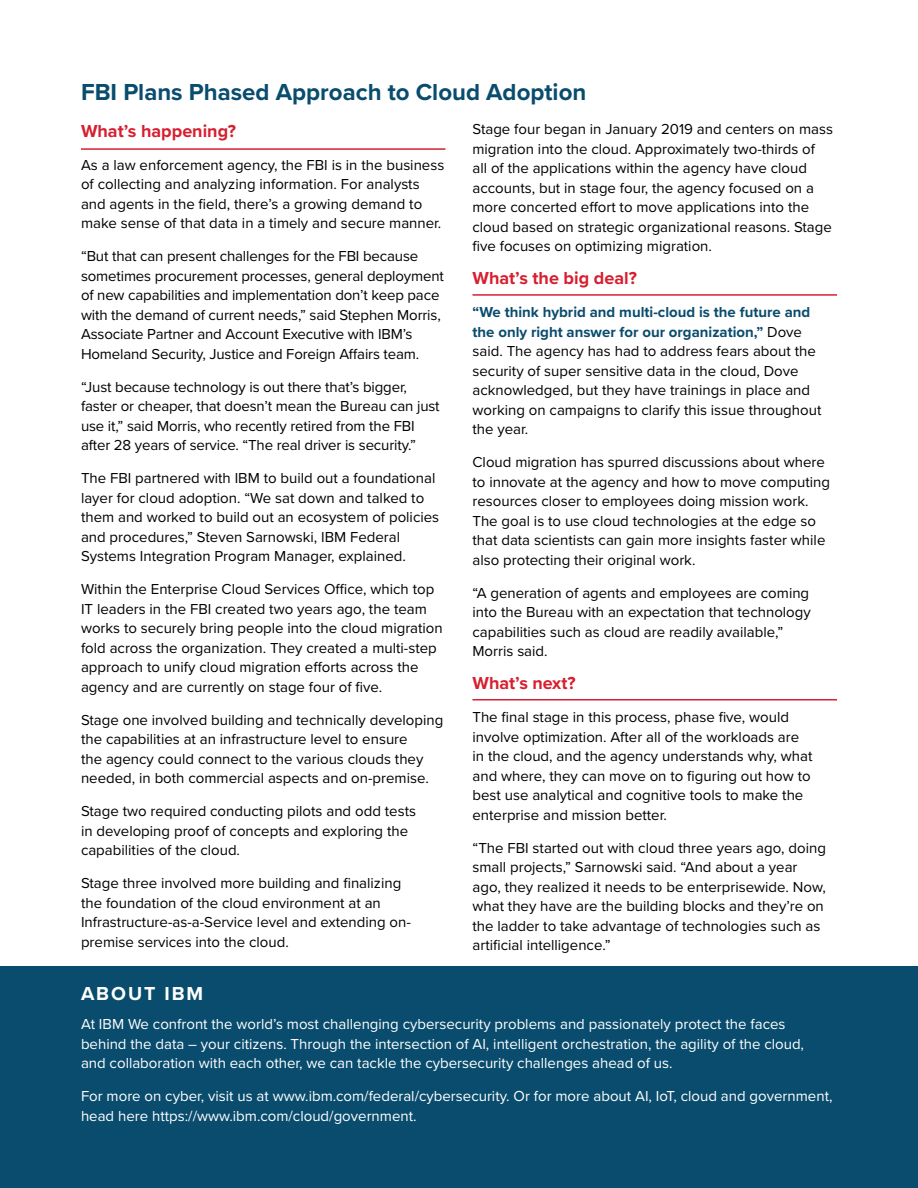
<style>
.page{position:relative;width:918px;height:1188px;background:#fff}
.page>*{position:absolute;margin:0;border:0;box-sizing:border-box;transform-origin:0 0}
.t1{font:700 24px "Proxima Nova";color:#094c6d}
.t2{font:700 19.5px "Proxima Nova";letter-spacing:.1em;color:#fff}
.t3{font:700 18px "Proxima Nova";color:#d61f30}
.t4{font:15px/19.5px "Proxima Nova";color:#000}
.t5{font:15px/19.5px "Proxima Nova";color:#fff}
.s1{font-weight:700;color:#094c6d}
</style>
<div class="page">
<hr style="left:81px;top:148px;width:365px;height:2px;background:#d61f30">
<hr style="left:472px;top:699px;width:365px;height:1px;background:#d61f30">
<hr style="left:472px;top:294px;width:365px;height:2px;background:#d61f30">
<div style="left:0;top:967px;width:918px;height:221px;background:#094c6d"></div>
<h1 class="t1" style="left:81px;top:74px;width:507px">FBI Plans Phased Approach to Cloud Adoption</h1>
<p class="t3" style="left:81px;top:117px;width:156px">What’s happening?</p>
<p class="t4" style="left:81px;top:154px;width:365px">As a law enforcement agency, the FBI is in the business of collecting and analyzing information. For analysts and agents in the field, there’s a growing demand to make sense of that data in a timely and secure manner.</p>
<p class="t4" style="left:81px;top:246px;width:364px">“But that can present challenges for the FBI because sometimes procurement processes, general deployment of new capabilities and implementation don’t keep pace with the demand of current needs,” said Stephen Morris, Associate Partner and Account Executive with IBM’s Homeland Security, Justice and Foreign Affairs team.</p>
<p class="t4" style="left:81px;top:376px;width:360px">“Just because technology is out there that’s bigger, faster or cheaper, that doesn’t mean the Bureau can just use it,” said Morris, who recently retired from the FBI after 28 years of service. “The real driver is security.”</p>
<p class="t4" style="left:81px;top:468px;width:360px">The FBI partnered with IBM to build out a foundational layer for cloud adoption. “We sat down and talked to them and worked to build out an ecosystem of policies and procedures,” Steven Sarnowski, IBM Federal Systems Integration Program Manager, explained.</p>
<p class="t4" style="left:81px;top:579px;width:363px">Within the Enterprise Cloud Services Office, which top IT leaders in the FBI created two years ago, the team works to securely bring people into the cloud migration fold across the organization. They created a multi-step approach to unify cloud migration efforts across the agency and are currently on stage four of five.</p>
<p class="t4" style="left:81px;top:709px;width:364px">Stage one involved building and technically developing the capabilities at an infrastructure level to ensure<br>the agency could connect to the various clouds they needed, in both commercial aspects and on-premise.</p>
<p class="t4" style="left:81px;top:801px;width:337px">Stage two required conducting pilots and odd tests in developing proof of concepts and exploring the capabilities of the cloud.</p>
<p class="t4" style="left:81px;top:873px;width:331px">Stage three involved more building and finalizing the foundation of the cloud environment at an Infrastructure-as-a-Service level and extending on&shy;premise services into the cloud.</p>
<p class="t4" style="left:472px;top:119px;width:362px">Stage four began in January 2019 and centers on mass migration into the cloud. Approximately two-thirds of all of the applications within the agency have cloud accounts, but in stage four, the agency focused on a more concerted effort to move applications into the cloud based on strategic organizational reasons. Stage five focuses on optimizing migration.</p>
<p class="t3" style="left:472px;top:265px;width:166px">What’s the big deal?</p>
<p class="t4" style="left:472px;top:302px;width:350px"><span class="s1">“We think hybrid and multi-cloud is the future and the only right answer for our organization,”</span> Dove said. The agency has had to address fears about the security of super sensitive data in the cloud, Dove acknowledged, but they have trainings in place and working on campaigns to clarify this issue throughout the year.</p>
<p class="t4" style="left:472px;top:452px;width:359px">Cloud migration has spurred discussions about where to innovate at the agency and how to move computing resources closer to employees doing mission work.<br>The goal is to use cloud technologies at the edge so that data scientists can gain more insights faster while also protecting their original work.</p>
<p class="t4" style="left:472px;top:582px;width:340px">“A generation of agents and employees are coming into the Bureau with an expectation that technology capabilities such as cloud are readily available,” Morris said.</p>
<p class="t3" style="left:472px;top:670px;width:105px">What’s next?</p>
<p class="t4" style="left:472px;top:707px;width:341px">The final stage in this process, phase five, would involve optimization. After all of the workloads are in the cloud, and the agency understands why, what and where, they can move on to figuring out how to best use analytical and cognitive tools to make the enterprise and mission better.</p>
<p class="t4" style="left:472px;top:837px;width:355px">“The FBI started out with cloud three years ago, doing small projects,” Sarnowski said. “And about a year ago, they realized it needs to be enterprisewide. Now, what they have are the building blocks and they’re on the ladder to take advantage of technologies such as artificial intelligence.”</p>
<h2 class="t2" style="left:81px;top:979px;width:124px">ABOUT IBM</h2>
<p class="t5" style="left:81px;top:1014px;width:725px">At IBM We confront the world’s most challenging cybersecurity problems and passionately protect the faces behind the data – your citizens. Through the intersection of AI, intelligent orchestration, the agility of the cloud, and collaboration with each other, we can tackle the cybersecurity challenges ahead of us.</p>
<p class="t5" style="left:81px;top:1086px;width:753px">For more on cyber, visit us at www.ibm.com/federal/cybersecurity. Or for more about AI, IoT, cloud and government, head here https://www.ibm.com/cloud/government.</p>
</div>
